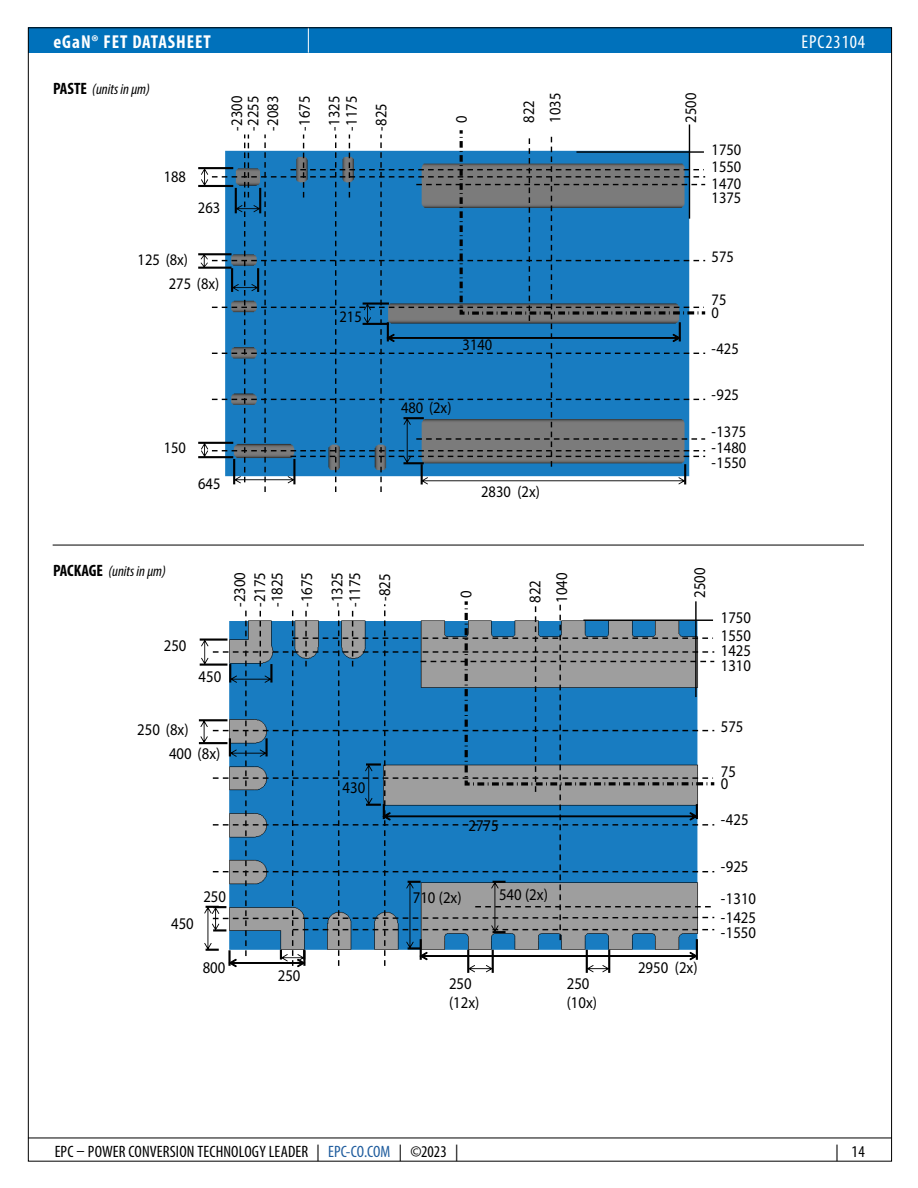
<style>
.page{position:relative;width:918px;height:1188px;background:#fff}
.page>*{position:absolute;margin:0;border:0;box-sizing:border-box;transform-origin:0 0}
.t1{font:700 condensed 18.75px "Myriad Pro";letter-spacing:.05em;color:#fff}
.t2{font:condensed 18.75px "Myriad Pro";letter-spacing:.05em;color:#fff}
.t3{font:condensed 16.5px "Myriad Pro";letter-spacing:.005em;color:#000}
.t4{font:16.35px/19.6px "Myriad Pro";color:#000;scale:.9 1}
.t5{font:16.05px/26.2px "Myriad Pro";color:#000;scale:.9 1}
.t6{font:italic condensed 15px "Myriad Pro";color:#000}
.s1{font-weight:700;font-style:normal;font-size:16.5px}
.s2{color:#205d9e}
</style>
<div class="page">
<div style="left:28px;top:27px;width:864px;height:26px;background:#0071bb"></div>
<hr style="left:28px;top:1138px;width:864px;height:1px;background:#000">
<svg style="left:308px;top:29px;width:1px;height:24px"></svg>
<hr style="left:198px;top:167px;width:35px;height:2px;background:#010101">
<hr style="left:198px;top:185px;width:35px;height:2px;background:#010101">
<hr style="left:198px;top:253px;width:34px;height:2px;background:#010101">
<hr style="left:198px;top:267px;width:34px;height:2px;background:#010101">
<hr style="left:198px;top:442px;width:35px;height:2px;background:#010101">
<hr style="left:198px;top:456px;width:35px;height:2px;background:#010101">
<svg style="left:201px;top:130px;width:504px;height:362px"></svg>
<hr style="left:404px;top:462px;width:20px;height:2px;background:#010101">
<hr style="left:576px;top:151px;width:128px;height:2px;background:#010101">
<hr style="left:689px;top:125px;width:1px;height:94px;background:#010101">
<hr style="left:199px;top:719px;width:28px;height:2px;background:#010101">
<hr style="left:199px;top:742px;width:28px;height:2px;background:#010101">
<hr style="left:467px;top:950px;width:2px;height:23px;background:#010101">
<hr style="left:492px;top:950px;width:2px;height:23px;background:#010101">
<hr style="left:586px;top:950px;width:2px;height:23px;background:#010101">
<hr style="left:608px;top:950px;width:2px;height:23px;background:#010101">
<svg style="left:200px;top:601px;width:515px;height:371px"></svg>
<hr style="left:53px;top:545px;width:811px;height:1px;background:#000">
<p class="t1" style="left:53px;top:30px;width:159px">eGaN® FET DATASHEET</p>
<p class="t2" style="left:801px;top:30px;width:65px">EPC23104</p>
<p class="t6" style="left:53px;top:84px;width:98px"><span class="s1">PASTE</span> (units in μm)</p>
<p class="t5" style="left:260px;top:131px;width:40px;rotate:-90deg">‐2083</p>
<p class="t5" style="left:679px;top:123px;width:35px;rotate:-90deg">2500</p>
<p class="t5" style="left:516px;top:123px;width:35px;rotate:-90deg">822<br>1035</p>
<p class="t5" style="left:229px;top:131px;width:40px;line-height:16.5px;rotate:-90deg">‐2300 ‐2255</p>
<p class="t5" style="left:322px;top:131px;width:40px;rotate:-90deg">‐1325</p>
<p class="t5" style="left:369px;top:131px;width:32px;rotate:-90deg">‐825</p>
<p class="t5" style="left:339px;top:131px;width:40px;rotate:-90deg">‐1175</p>
<p class="t5" style="left:292px;top:131px;width:40px;rotate:-90deg">‐1675</p>
<p class="t5" style="left:449px;top:123px;width:10px;rotate:-90deg">0</p>
<p class="t5" style="left:164px;top:165px;width:26px">188</p>
<p class="t5" style="left:198px;top:195px;width:26px">263</p>
<p class="t5" style="left:138px;top:247px;width:58px">125 (8x)</p>
<p class="t5" style="left:169px;top:271px;width:58px">275 (8x)</p>
<p class="t5" style="left:339px;top:304px;width:26px">215</p>
<p class="t5" style="left:463px;top:333px;width:35px">3140</p>
<p class="t5" style="left:164px;top:435px;width:26px">150</p>
<p class="t5" style="left:198px;top:471px;width:26px">645</p>
<p class="t5" style="left:401px;top:395px;width:58px">480 (2x)</p>
<p class="t5" style="left:481px;top:479px;width:67px">2830 (2x)</p>
<p class="t5" style="left:712px;top:137px;width:35px">1750</p>
<p class="t5" style="left:712px;top:155px;width:35px">1550</p>
<p class="t5" style="left:712px;top:171px;width:35px">1470</p>
<p class="t5" style="left:712px;top:186px;width:35px">1375</p>
<p class="t5" style="left:712px;top:244px;width:26px">575</p>
<p class="t5" style="left:712px;top:287px;width:18px">75</p>
<p class="t5" style="left:712px;top:300px;width:10px">0</p>
<p class="t5" style="left:712px;top:336px;width:32px">‐425</p>
<p class="t5" style="left:712px;top:382px;width:32px">‐925</p>
<p class="t5" style="left:712px;top:419px;width:40px">‐1375</p>
<p class="t5" style="left:712px;top:435px;width:40px">‐1480</p>
<p class="t5" style="left:712px;top:451px;width:40px">‐1550</p>
<p class="t6" style="left:53px;top:566px;width:114px"><span class="s1">PACKAGE</span> (units in μm)</p>
<p class="t4" style="left:164px;top:636px;width:27px">250</p>
<p class="t4" style="left:199px;top:668px;width:27px">450</p>
<p class="t4" style="left:268px;top:607px;width:41px;rotate:-90deg">‐1825</p>
<p class="t4" style="left:691px;top:598px;width:35px;rotate:-90deg">2500</p>
<p class="t4" style="left:230px;top:607px;width:41px;line-height:20.2px;rotate:-90deg">‐2300 ‐2175</p>
<p class="t4" style="left:328px;top:607px;width:41px;rotate:-90deg">‐1325</p>
<p class="t4" style="left:376px;top:601px;width:32px;rotate:-90deg">‐825</p>
<p class="t4" style="left:298px;top:607px;width:41px;rotate:-90deg">‐1675</p>
<p class="t4" style="left:346px;top:607px;width:41px;rotate:-90deg">‐1175</p>
<p class="t4" style="left:522px;top:603px;width:35px;line-height:26.7px;rotate:-90deg">822<br>1040</p>
<p class="t4" style="left:457px;top:598px;width:10px;rotate:-90deg">0</p>
<p class="t4" style="left:137px;top:720px;width:59px">250 (8x)</p>
<p class="t4" style="left:169px;top:744px;width:59px">400 (8x)</p>
<p class="t4" style="left:343px;top:779px;width:27px">430</p>
<p class="t4" style="left:721px;top:608px;width:35px">1750</p>
<p class="t4" style="left:721px;top:626px;width:35px">1550</p>
<p class="t4" style="left:721px;top:641px;width:35px">1425</p>
<p class="t4" style="left:721px;top:657px;width:35px">1310</p>
<p class="t4" style="left:721px;top:717px;width:27px">575</p>
<p class="t4" style="left:721px;top:762px;width:18px">75</p>
<p class="t4" style="left:721px;top:775px;width:10px">0</p>
<p class="t4" style="left:171px;top:915px;width:27px">450</p>
<p class="t4" style="left:203px;top:888px;width:27px">250</p>
<p class="t4" style="left:203px;top:959px;width:27px">800</p>
<p class="t4" style="left:278px;top:967px;width:27px">250</p>
<p class="t4" style="left:469px;top:816px;width:35px">2775</p>
<p class="t4" style="left:413px;top:889px;width:56px">710 (2x)</p>
<p class="t4" style="left:499px;top:885px;width:56px">540 (2x)</p>
<p class="t4" style="left:721px;top:811px;width:32px">‐425</p>
<p class="t4" style="left:721px;top:858px;width:32px">‐925</p>
<p class="t4" style="left:721px;top:908px;width:41px">‐1425</p>
<p class="t4" style="left:721px;top:890px;width:41px">‐1310</p>
<p class="t4" style="left:721px;top:923px;width:41px">‐1550</p>
<p class="t4" style="left:638px;top:959px;width:68px">2950 (2x)</p>
<p class="t4" style="left:449px;top:974px;width:35px">250 (12x)</p>
<p class="t4" style="left:567px;top:974px;width:35px">250 (10x)</p>
<p class="t3" style="left:55px;top:1145px;width:405px">EPC – POWER CONVERSION TECHNOLOGY LEADER | <span class="s2">EPC-CO.COM</span> | ©2023 |</p>
<p class="t3" style="left:835px;top:1145px;width:31px">| 14</p>
</div>
